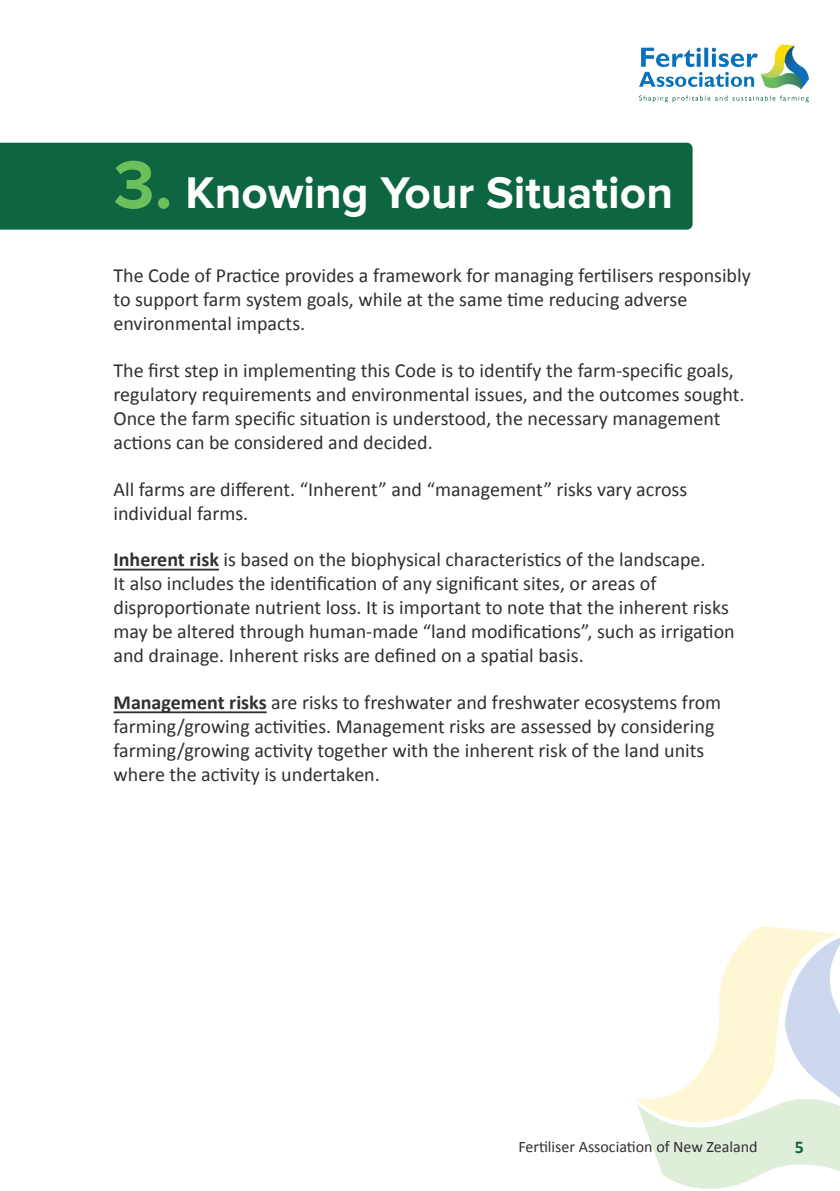
<style>
.page{position:relative;width:840px;height:1191px;background:#fff}
.page>*{position:absolute;margin:0;border:0;box-sizing:border-box;transform-origin:0 0}
.Head_1{font:700 46px "Proxima Nova";color:#fff}
.Body{font:20px/24px "Calibri";color:#312f30}
.t1{font:700 18px "Calibri";color:#0d6640}
.t2{font:16px "Calibri";color:#312f30}
.s1{font-size:70px;color:#6dbf5c}
.s2{font-weight:700}
</style>
<div class="page">
<svg style="left:749px;top:926px;width:88px;height:9px"></svg>
<svg style="left:636px;top:935px;width:203px;height:254px"></svg>
<img style="left:639px;top:44px;width:170px;height:59px">
<div style="left:0;top:143px;width:692px;height:87px;background:#0d6640"></div>
<hr style="left:113px;top:568px;width:106px;height:2px;background:#312f30">
<hr style="left:113px;top:711px;width:153px;height:2px;background:#312f30">
<p class="Head_1" style="left:113px;top:172px;width:560px"><span class="s1">3.</span> Knowing Your Situation</p>
<p class="Body" style="left:113px;top:263px;width:638px">The Code of Practice provides a framework for managing fertilisers responsibly to support farm system goals, while at the same time reducing adverse environmental impacts.</p>
<p class="Body" style="left:113px;top:358px;width:632px">The first step in implementing this Code is to identify the farm-specific goals, regulatory requirements and environmental issues, and the outcomes sought.<br>Once the farm specific situation is understood, the necessary management actions can be considered and decided.</p>
<p class="Body" style="left:113px;top:477px;width:575px">All farms are different. “Inherent” and “management” risks vary across individual farms.</p>
<p class="Body" style="left:113px;top:547px;width:622px"><span class="s2">Inherent risk</span> is based on the biophysical characteristics of the landscape.<br>It also includes the identification of any significant sites, or areas of disproportionate nutrient loss. It is important to note that the inherent risks may be altered through human-made “land modifications”, such as irrigation and drainage. Inherent risks are defined on a spatial basis.</p>
<p class="Body" style="left:113px;top:690px;width:609px"><span class="s2">Management risks</span> are risks to freshwater and freshwater ecosystems from farming/growing activities. Management risks are assessed by considering farming/growing activity together with the inherent risk of the land units where the activity is undertaken.</p>
<p class="t2" style="left:518px;top:1136px;width:241px">Fertiliser Association of New Zealand</p>
<p class="t1" style="left:794px;top:1135px;width:11px">5</p>
</div>
